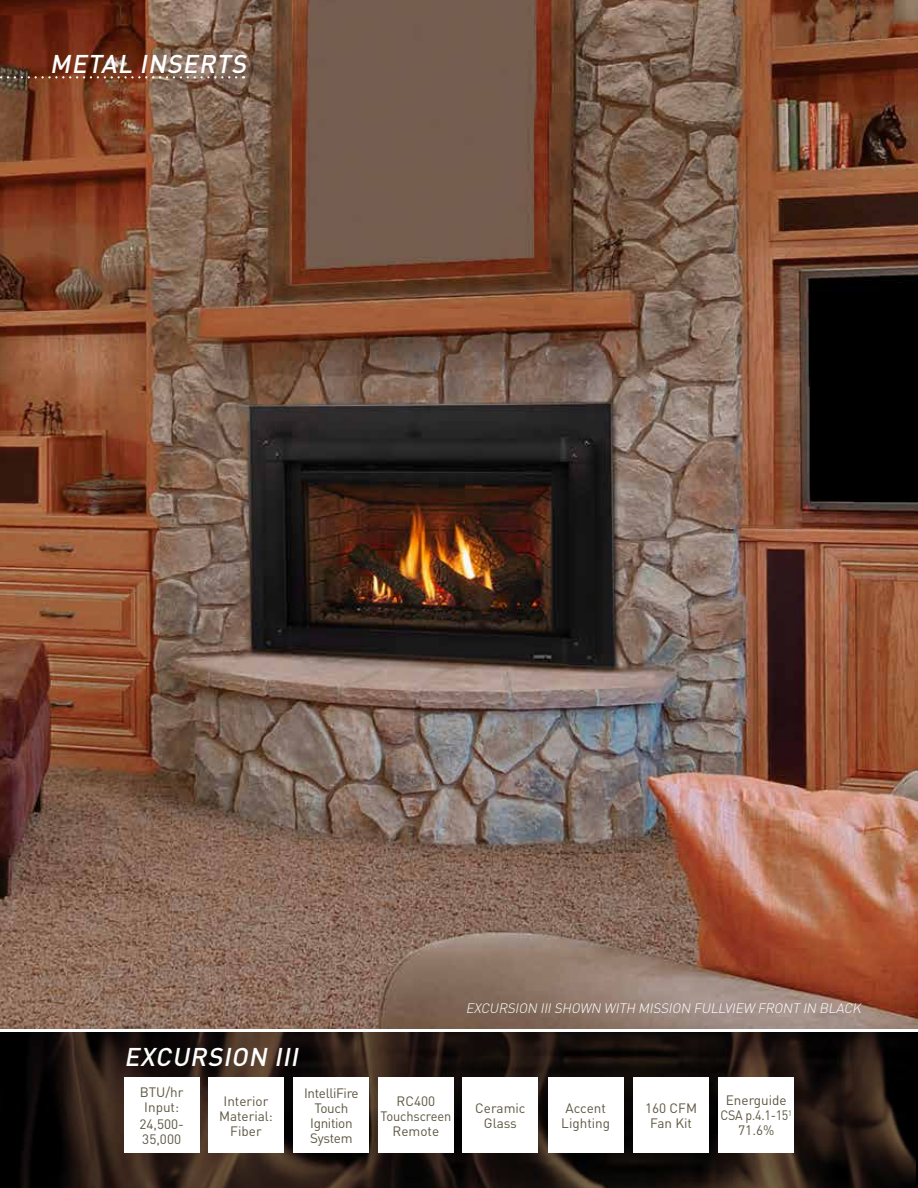
<style>
.page{position:relative;width:918px;height:1188px;background:#fff}
.page>*{position:absolute;margin:0;border:0;box-sizing:border-box;transform-origin:0 0}
.t1{font:italic 500 25.35px "DIN Pro";color:#fff}
.t2{font:13.5px/15px "DIN Pro";color:#5c5641;text-align:center}
.t3{font:italic 300 13.5px "DIN Pro";color:#fff}
.t4{font:13.5px/15px "DIN Pro";letter-spacing:-.025em;color:#5c5641;text-align:center}
</style>
<div class="page">
<svg style="left:0;top:1032px;width:918px;height:156px;background:#201611"></svg>
<img style="left:0;top:0;width:918px;height:1028px">
<svg style="left:0;top:76px;width:236px;height:2px"></svg>
<div style="left:718px;top:1078px;width:76px;height:75px;background:#fff"></div>
<div style="left:294px;top:1078px;width:75px;height:75px;background:#fff"></div>
<div style="left:378px;top:1078px;width:76px;height:75px;background:#fff"></div>
<div style="left:463px;top:1078px;width:75px;height:75px;background:#fff"></div>
<div style="left:124px;top:1078px;width:76px;height:75px;background:#fff"></div>
<div style="left:548px;top:1078px;width:76px;height:75px;background:#fff"></div>
<div style="left:633px;top:1078px;width:76px;height:75px;background:#fff"></div>
<div style="left:208px;top:1078px;width:76px;height:75px;background:#fff"></div>
<h1 class="t1" style="left:50px;top:47px;width:203px">METAL INSERTS</h1>
<h1 class="t1" style="left:124px;top:1040px;width:181px">EXCURSION III</h1>
<p class="t3" style="left:466px;top:999px;width:400px">EXCURSION IIISHOWN WITH MISSION FULLVIEW FRONT IN BLACK</p>
<p class="t2" style="left:140px;top:1084px;width:45px">BTU/hr<br>Input:</p>
<p class="t2" style="left:139px;top:1116px;width:46px;text-align:left">24,500-<br>35,000</p>
<p class="t2" style="left:219px;top:1093px;width:55px">Interior<br>Material:<br>Fiber</p>
<p class="t4" style="left:304px;top:1085px;width:56px">IntelliFire<br>Touch<br>Ignition<br>System</p>
<p class="t2" style="left:381px;top:1093px;width:72px">RC400<br>Touchscreen<br>Remote</p>
<p class="t2" style="left:475px;top:1100px;width:52px">Ceramic<br>Glass</p>
<p class="t2" style="left:561px;top:1100px;width:50px">Accent<br>Lighting</p>
<p class="t2" style="left:645px;top:1100px;width:53px">160 CFM<br>Fan Kit</p>
<p class="t2" style="left:721px;top:1093px;width:73px">Energuide<br>CSA p.4.1-15<sup>1<br></sup>71.6%</p>
</div>
